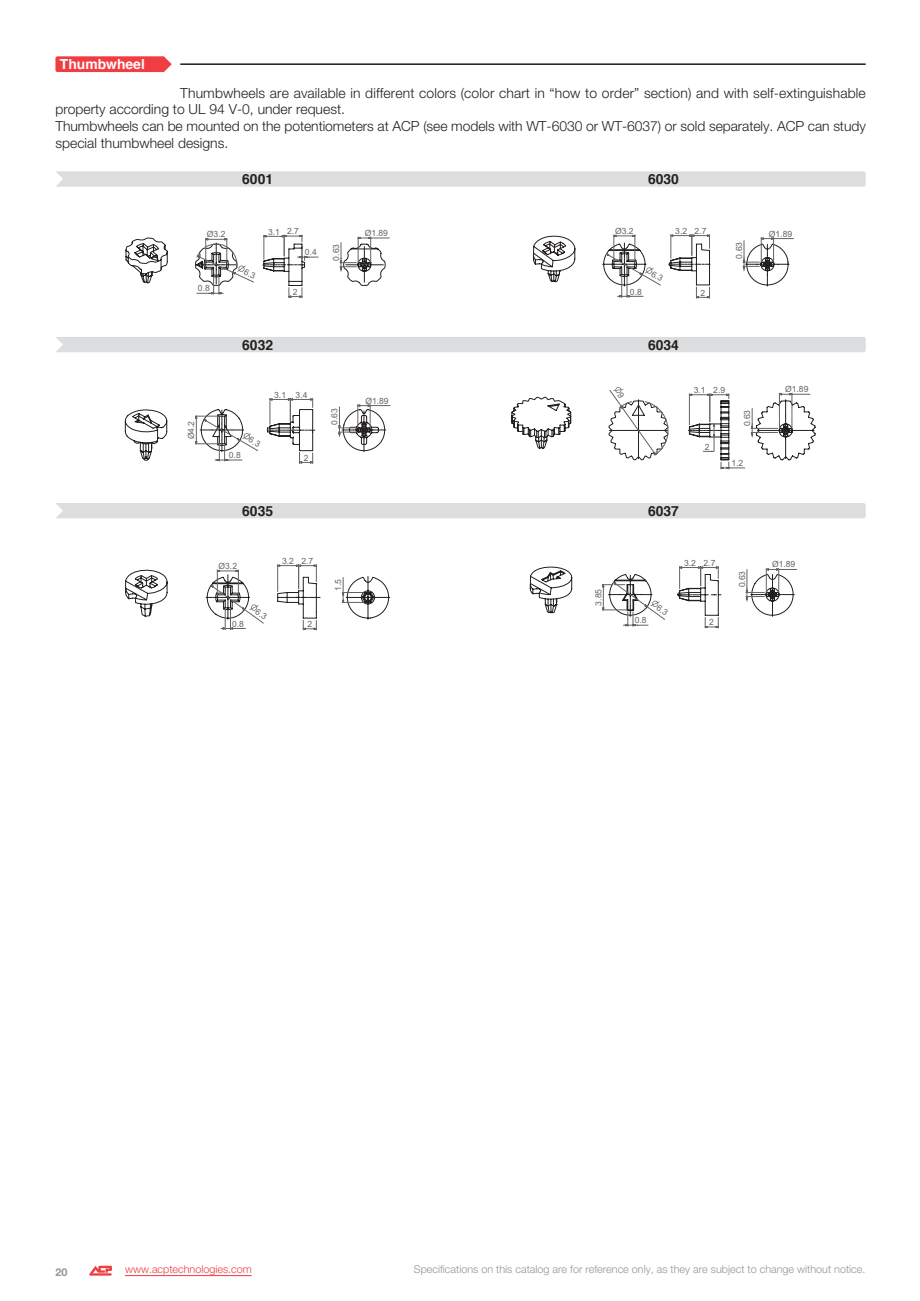
<style>
.page{position:relative;width:920px;height:1301px;background:#fff}
.page>*{position:absolute;margin:0;border:0;box-sizing:border-box;transform-origin:0 0}
.t1{font:300 13.83px/16.6px "Helvetica Neue";color:#231f20}
.t2{font:700 13.83px "Helvetica";color:#231f20}
.t3{font:700 13.83px "Helvetica";color:#fff}
.t4{font:300 10.85px "Helvetica Neue";color:#939598}
.t5{font:300 10.85px "Helvetica Neue";color:#ef3d42}
.t6{font:700 10.85px "Helvetica Neue";color:#939598}
.t7{font:8.58px "Arial";color:#626365}
</style>
<div class="page">
<svg style="left:89px;top:1265px;width:23px;height:10px"></svg>
<svg style="left:55px;top:56px;width:117px;height:16px;background:#ef484d"></svg>
<hr style="left:180px;top:63px;width:685px;height:2px;background:#231f20">
<svg style="left:56px;top:171px;width:809px;height:16px;background:#dddedf"></svg>
<div style="left:56px;top:337px;width:809px;height:15px;background:#dcddde"></div>
<div style="left:56px;top:503px;width:809px;height:15px;background:#dcddde"></div>
<hr style="left:125px;top:1275px;width:127px;height:1px;background:#ef3d42">
<svg style="left:126px;top:235px;width:263px;height:63px"></svg>
<svg style="left:533px;top:234px;width:260px;height:64px"></svg>
<svg style="left:124px;top:398px;width:267px;height:65px"></svg>
<svg style="left:511px;top:387px;width:304px;height:82px"></svg>
<svg style="left:125px;top:564px;width:266px;height:66px"></svg>
<svg style="left:530px;top:566px;width:267px;height:62px"></svg>
<p class="t3" style="left:60px;top:59px;width:87px">Thumbwheel</p>
<p class="t1" style="left:55px;top:86px;width:812px;text-indent:125px">Thumbwheels are available in different colors (color chart in “how to order” section) and with self-extinguishable property according to UL 94 V-0, under request.<br>Thumbwheels can be mounted on the potentiometers at ACP (see models with WT-6030 or WT-6037) or sold separately. ACP can study special thumbwheel designs.</p>
<p class="t2" style="left:242px;top:174px;width:32px">6001</p>
<p class="t2" style="left:648px;top:174px;width:32px">6030</p>
<p class="t7" style="left:207px;top:231px;width:20px">Ø3.2</p>
<p class="t7" style="left:268px;top:228px;width:32px">3.1 2.7</p>
<p class="t7" style="left:365px;top:230px;width:25px">Ø1.89</p>
<p class="t7" style="left:615px;top:228px;width:20px">Ø3.2</p>
<p class="t7" style="left:675px;top:227px;width:33px">3.2 2.7</p>
<p class="t7" style="left:305px;top:249px;width:13px">0.4</p>
<p class="t7" style="left:333px;top:260px;width:18px;rotate:-90deg">0.63</p>
<p class="t7" style="left:735px;top:258px;width:18px;rotate:-90deg">0.63</p>
<p class="t7" style="left:198px;top:285px;width:13px">0.8</p>
<p class="t7" style="left:293px;top:288px;width:6px">2</p>
<p class="t7" style="left:630px;top:288px;width:13px">0.8</p>
<p class="t7" style="left:700px;top:289px;width:6px">2</p>
<p class="t7" style="left:188px;top:439px;width:20px;rotate:-90deg">Ø 4 2.</p>
<p class="t2" style="left:242px;top:339px;width:32px">6032</p>
<p class="t2" style="left:648px;top:339px;width:32px">6034</p>
<p class="t7" style="left:274px;top:391px;width:35px">3.1 3.4</p>
<p class="t7" style="left:331px;top:425px;width:18px;rotate:-90deg">06. 3</p>
<p class="t7" style="left:365px;top:397px;width:25px">Ø1.89</p>
<p class="t7" style="left:693px;top:386px;width:33px">3.1 2.9</p>
<p class="t7" style="left:704px;top:443px;width:6px">2</p>
<p class="t7" style="left:744px;top:426px;width:18px;rotate:-90deg">0.63</p>
<p class="t7" style="left:229px;top:452px;width:13px">0.8</p>
<p class="t7" style="left:304px;top:454px;width:6px">2</p>
<p class="t2" style="left:242px;top:505px;width:32px">6035</p>
<p class="t2" style="left:648px;top:505px;width:32px">6037</p>
<p class="t7" style="left:218px;top:562px;width:20px">Ø3.2</p>
<p class="t7" style="left:232px;top:620px;width:13px">0.8</p>
<p class="t7" style="left:282px;top:557px;width:33px">3.2 2.7</p>
<p class="t7" style="left:307px;top:620px;width:6px">2</p>
<p class="t7" style="left:335px;top:590px;width:13px;rotate:-90deg">1.5</p>
<p class="t7" style="left:595px;top:605px;width:18px;rotate:-90deg">3.85</p>
<p class="t7" style="left:634px;top:617px;width:13px">0.8</p>
<p class="t7" style="left:684px;top:559px;width:33px">3.2 2.7</p>
<p class="t7" style="left:709px;top:618px;width:6px">2</p>
<p class="t7" style="left:731px;top:460px;width:13px">1.2</p>
<p class="t7" style="left:738px;top:587px;width:18px;rotate:-90deg">0.63</p>
<p class="t7" style="left:769px;top:230px;width:25px">Ø1.89</p>
<p class="t7" style="left:785px;top:386px;width:25px">Ø1.89</p>
<p class="t7" style="left:772px;top:561px;width:25px">Ø1.89</p>
<p class="t6" style="left:55px;top:1267px;width:14px">20</p>
<p class="t5" style="left:125px;top:1264px;width:128px">www.acptechnologies.com</p>
<p class="t4" style="left:414px;top:1264px;width:453px">Specifications on this catalog are for reference only, as they are subject to change without notice.</p>
</div>
